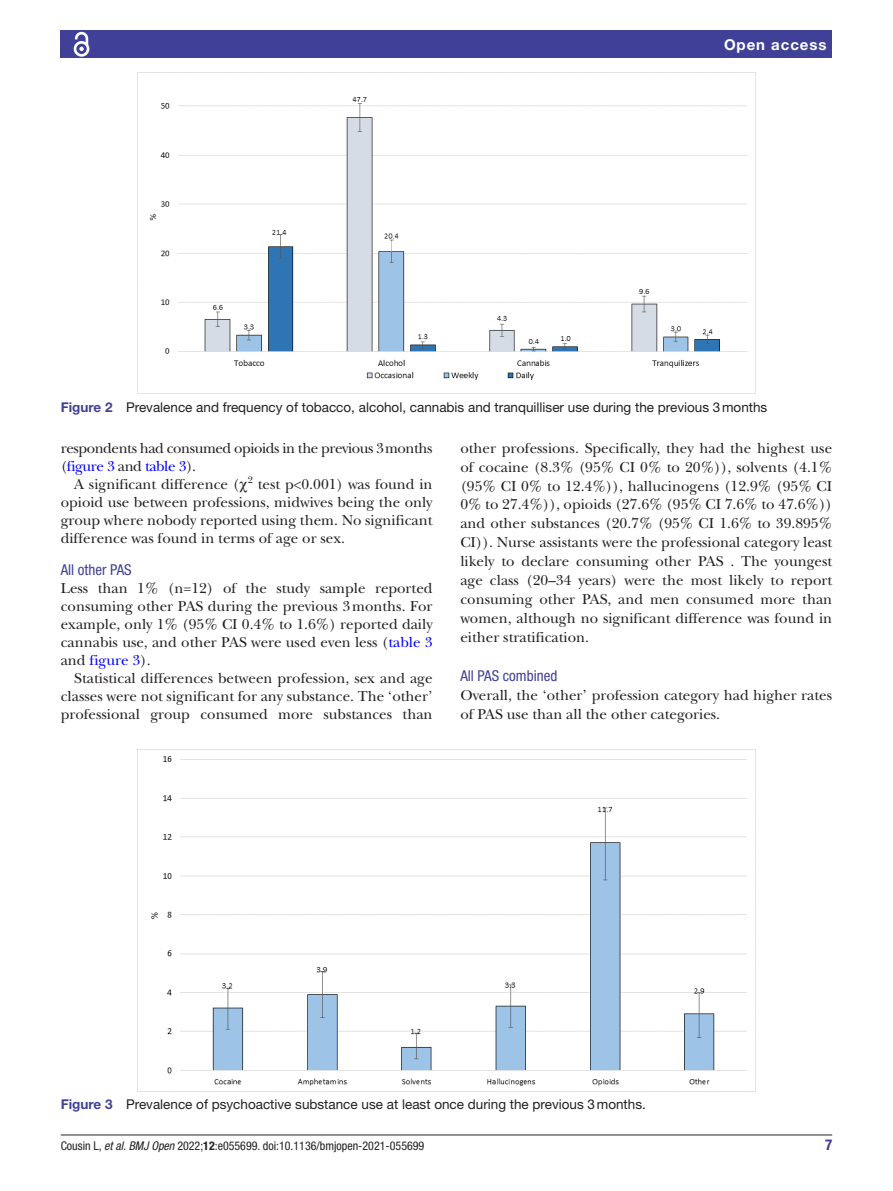
<style>
.page{position:relative;width:893px;height:1191px;background:#fff}
.page>*{position:absolute;margin:0;border:0;box-sizing:border-box;transform-origin:0 0}
.t1{font:15px/18.9px "New Baskerville";color:#231f20;text-align:justify}
.t2{font:15px "New Baskerville";letter-spacing:-.025em;color:#231f20}
.t3{font:condensed 15px "Helvetica Neue LT Std";color:#414099}
.t4{font:15px "New Baskerville";letter-spacing:-.025em;color:#00f}
.t5{font:700 15px "Helvetica Neue LT Std";letter-spacing:.065em;color:#fff}
.t6{font:700 condensed 15px "Helvetica Neue LT Std";color:#414099}
.t7{font:13.5px "Helvetica Neue LT Std";color:#231f20}
.t8{font:condensed 12px "Helvetica Neue LT Std";color:#231f20}
.t9{font:9.9px "New Baskerville";color:#231f20}
.s1{font-weight:700;color:#414099}
.s2{color:#231f20}
.s3{color:#00f}
.s4{font-style:italic}
.s5{font-weight:700}
</style>
<div class="page">
<hr style="left:61px;top:1134px;width:771px;height:1px;background:#231f20">
<div style="left:61px;top:31px;width:771px;height:27px;background:#414099"></div>
<svg style="left:73px;top:31px;width:17px;height:26px"></svg>
<img style="left:138px;top:97px;width:617px;height:297px">
<img style="left:151px;top:756px;width:596px;height:330px">
<p class="t5" style="left:724px;top:35px;width:104px">Open access</p>
<p class="t7" style="left:61px;top:399px;width:708px"><span class="s1">Figure 2</span> Prevalence and frequency of tobacco, alcohol, cannabis and tranquilliser use during the previous 3months</p>
<p class="t2" style="left:61px;top:439px;width:373px">respondents had consumed opioids in the previous 3months</p>
<p class="t4" style="left:61px;top:458px;width:137px"><span class="s2">(</span>figure 3 <span class="s2">and</span> table 3<span class="s2">).</span></p>
<p class="t1" style="left:74px;top:475px;width:167px">A significant difference (</p>
<p class="t9" style="left:248px;top:473px;width:7px">2</p>
<p class="t1" style="left:61px;top:475px;width:373px;line-height:18px;text-indent:197px">test p&lt;0.001) was found in opioid use between professions, midwives being the only group where nobody reported using them. No significant difference was found in terms of age or sex.</p>
<p class="t3" style="left:61px;top:561px;width:73px">All other PAS</p>
<p class="t1" style="left:61px;top:579px;width:373px;line-height:18px">Less than 1% (n=12) of the study sample reported consuming other PAS during the previous 3months. For example, only 1% (95% CI 0.4% to 1.6%) reported daily cannabis use, and other PAS were used even less (<span class="s3">table 3 </span>and <span class="s3">figure 3</span>).</p>
<p class="t1" style="left:61px;top:669px;width:373px;line-height:18px;text-indent:13px">Statistical differences between profession, sex and age classes were not significant for any substance. The ‘other’ professional group consumed more substances than</p>
<p class="t1" style="left:460px;top:439px;width:373px">other professions. Specifically, they had the highest use of cocaine (8.3% (95% CI 0% to 20%)), solvents (4.1% (95% CI 0% to 12.4%)), hallucinogens (12.9% (95% CI 0% to 27.4%)), opioids (27.6% (95% CI 7.6% to 47.6%)) and other substances (20.7% (95% CI 1.6% to 39.895% CI)). Nurse assistants were the professional category least likely to declare consuming other PAS . The youngest age class (20–34 years) were the most likely to report consuming other PAS, and men consumed more than women, although no significant difference was found in either stratification.</p>
<p class="t3" style="left:460px;top:667px;width:98px">All PAS combined</p>
<p class="t1" style="left:460px;top:685px;width:373px">Overall, the ‘other’ profession category had higher rates of PAS use than all the other categories.</p>
<p class="t7" style="left:61px;top:1096px;width:587px"><span class="s1">Figure 3</span> Prevalence of psychoactive substance use at least once during the previous 3months.</p>
<p class="t8" style="left:61px;top:1138px;width:365px">Cousin L, <span class="s4">et al</span>. <span class="s4">BMJ Open</span> 2022;<span class="s5">12</span>:e055699. doi:10.1136/bmjopen-2021-055699</p>
<p class="t6" style="left:825px;top:1135px;width:9px">7</p>
</div>
